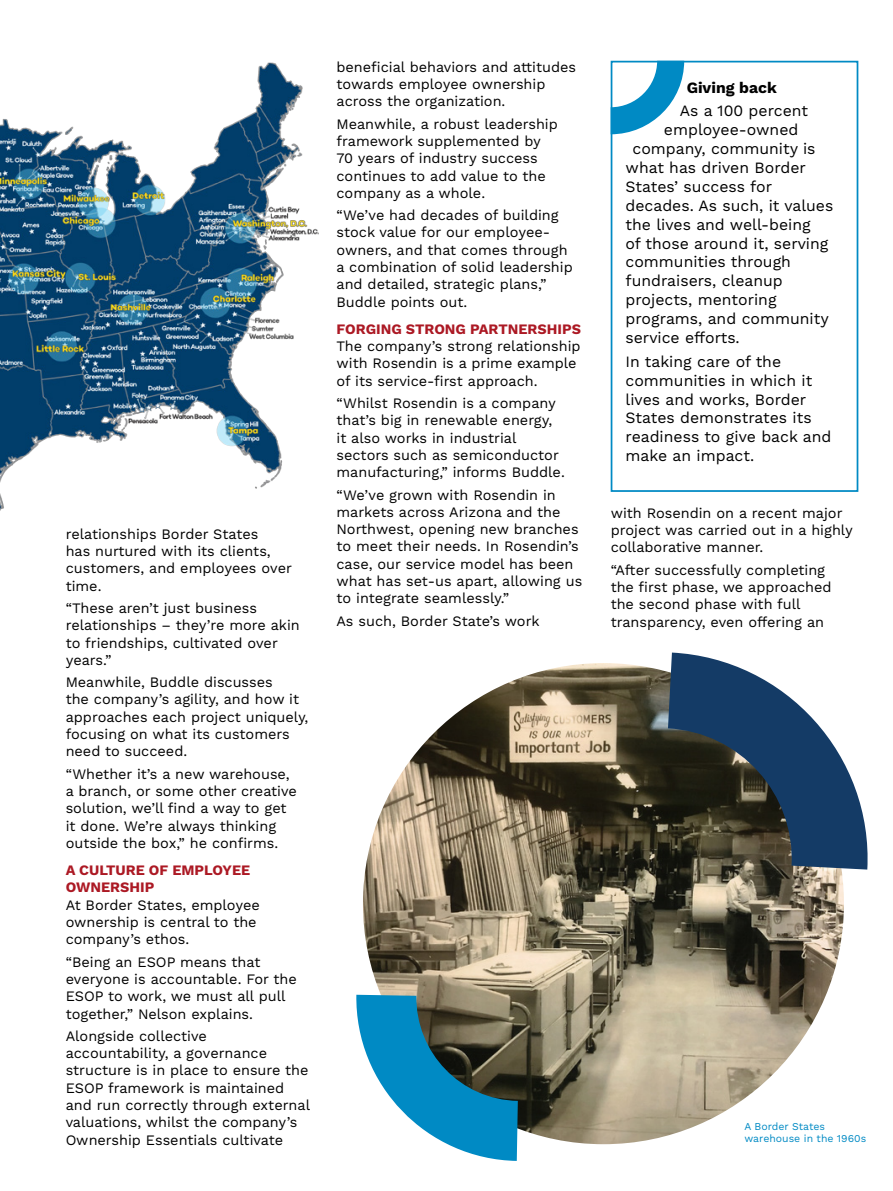
<style>
.page{position:relative;width:893px;height:1191px;background:#fff}
.page>*{position:absolute;margin:0;border:0;box-sizing:border-box;transform-origin:0 0}
.t1{font:15.75px/18.9px "Work Sans";color:#000}
.t2{font:700 15.75px "Work Sans";color:#000}
.t3{font:14.35px/17.3px "Work Sans";color:#000}
.t4{font:700 14.35px/17.3px "Work Sans";color:#ac1924}
.t5{font:10.5px/12.6px "Work Sans";color:#008ac4}
</style>
<div class="page">
<img style="left:0;top:62px;width:319px;height:449px">
<div style="left:611px;top:61px;width:247px;height:431px;border:2px solid #008ac4"></div>
<svg style="left:611px;top:61px;width:73px;height:73px"></svg>
<img style="left:363px;top:663px;width:481px;height:481px;border-radius:240px">
<svg style="left:668px;top:652px;width:200px;height:217px"></svg>
<svg style="left:356px;top:994px;width:162px;height:166px"></svg>
<p class="t3" style="left:66px;top:526px;width:228px">relationships Border States<br>has nurtured with its clients, customers, and employees over time.</p>
<p class="t3" style="left:66px;top:600px;width:236px">“These aren’t just business relationships – they’re more akin to friendships, cultivated over years.”</p>
<p class="t3" style="left:66px;top:674px;width:244px">Meanwhile, Buddle discusses<br>the company’s agility, and how it approaches each project uniquely, focusing on what its customers need to succeed.</p>
<p class="t3" style="left:66px;top:765px;width:233px">“Whether it’s a new warehouse, a branch, or some other creative solution, we’ll find a way to get it done. We’re always thinking outside the box,” he confirms.</p>
<p class="t4" style="left:66px;top:862px;width:186px">A CULTURE OF EMPLOYEE<br>OWNERSHIP</p>
<p class="t3" style="left:66px;top:896px;width:196px">At Border States, employee ownership is central to the company’s ethos.</p>
<p class="t3" style="left:66px;top:953px;width:233px">“Being an ESOP means that everyone is accountable. For the<br>ESOP to work, we must all pull together,” Nelson explains.</p>
<p class="t3" style="left:66px;top:1028px;width:246px">Alongside collective accountability, a governance structure is in place to ensure the<br>ESOP framework is maintained and run correctly through external valuations, whilst the company’s<br>Ownership Essentials cultivate</p>
<p class="t3" style="left:336px;top:59px;width:241px">beneficial behaviors and attitudes towards employee ownership across the organization.</p>
<p class="t3" style="left:336px;top:116px;width:223px">Meanwhile, a robust leadership framework supplemented by<br>70 years of industry success continues to add value to the company as a whole.</p>
<p class="t3" style="left:336px;top:207px;width:238px">“We’ve had decades of building stock value for our employee&shy;owners, and that comes through a combination of solid leadership and detailed, strategic plans,”<br>Buddle points out.</p>
<p class="t4" style="left:336px;top:321px;width:246px">FORGING STRONG PARTNERSHIPS</p>
<p class="t3" style="left:336px;top:338px;width:246px">The company’s strong relationship with Rosendin is a prime example of its service-first approach.</p>
<p class="t3" style="left:336px;top:395px;width:230px">“Whilst Rosendin is a company that’s big in renewable energy, it also works in industrial sectors such as semiconductor manufacturing,” informs Buddle.</p>
<p class="t3" style="left:336px;top:486px;width:247px">“We’ve grown with Rosendin in markets across Arizona and the<br>Northwest, opening new branches to meet their needs. In Rosendin’s case, our service model has been what has set-us apart, allowing us to integrate seamlessly.”</p>
<p class="t3" style="left:336px;top:613px;width:205px">As such, Border State’s work</p>
<p class="t2" style="left:687px;top:78px;width:92px">Giving back</p>
<p class="t1" style="left:680px;top:102px;width:130px">As a 100 percent</p>
<p class="t1" style="left:664px;top:121px;width:136px">employee-owned</p>
<p class="t1" style="left:632px;top:140px;width:185px">company, community is</p>
<p class="t1" style="left:625px;top:159px;width:182px">what has driven Border</p>
<p class="t1" style="left:625px;top:178px;width:148px">States’ success for</p>
<p class="t1" style="left:625px;top:197px;width:209px">decades. As such, it values</p>
<p class="t1" style="left:625px;top:215px;width:187px">the lives and well-being</p>
<p class="t1" style="left:625px;top:234px;width:204px">of those around it, serving</p>
<p class="t1" style="left:625px;top:253px;width:167px">communities through</p>
<p class="t1" style="left:625px;top:272px;width:159px">fundraisers, cleanup</p>
<p class="t1" style="left:625px;top:291px;width:153px">projects, mentoring</p>
<p class="t1" style="left:625px;top:310px;width:205px">programs, and community</p>
<p class="t1" style="left:625px;top:329px;width:116px">service efforts.</p>
<p class="t1" style="left:625px;top:353px;width:207px">In taking care of the communities in which it lives and works, Border<br>States demonstrates its readiness to give back and make an impact.</p>
<p class="t3" style="left:611px;top:505px;width:244px">with Rosendin on a recent major project was carried out in a highly collaborative manner.</p>
<p class="t3" style="left:611px;top:562px;width:223px">“After successfully completing the first phase, we approached the second phase with full transparency, even offering an</p>
<p class="t5" style="left:744px;top:1120px;width:123px">A Border States warehouse in the 1960s</p>
</div>
